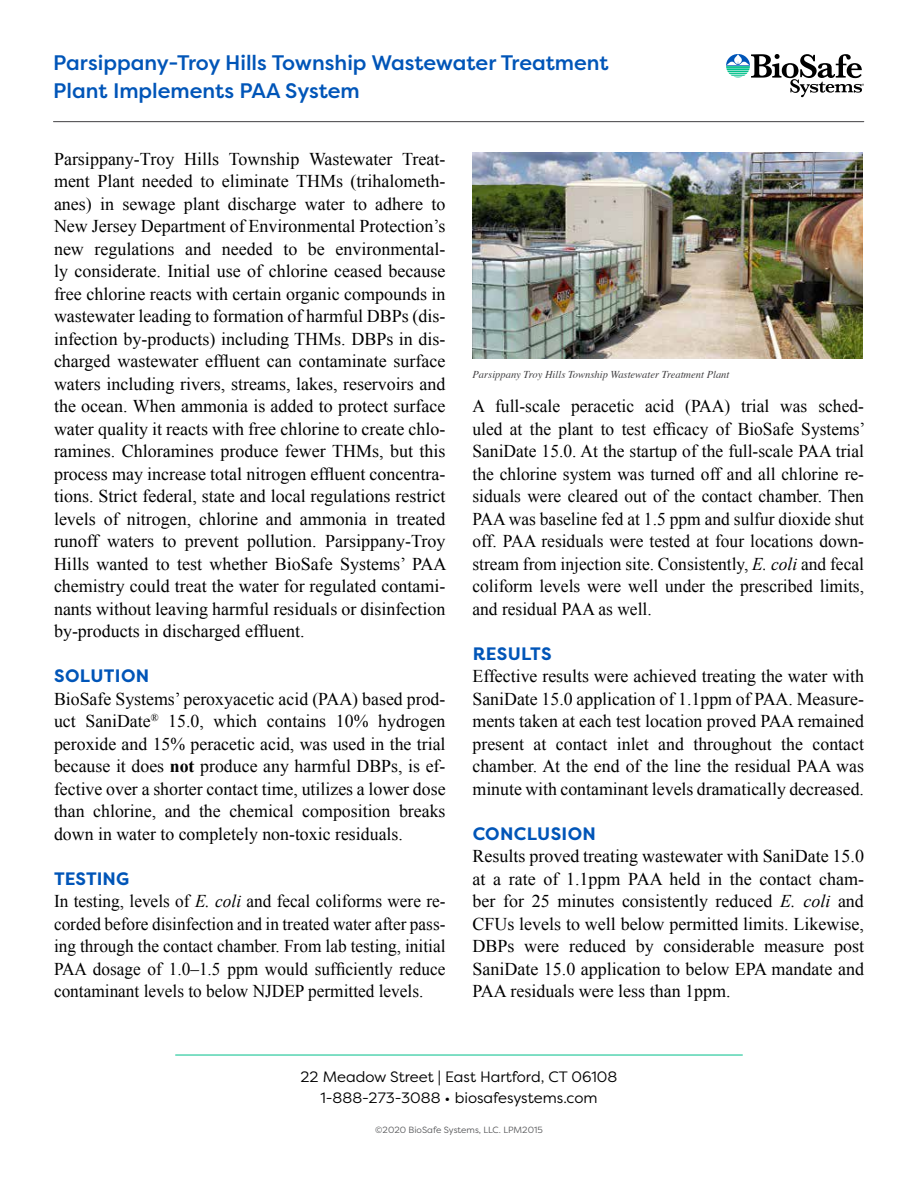
<style>
.page{position:relative;width:918px;height:1188px;background:#fff}
.page>*{position:absolute;margin:0;border:0;box-sizing:border-box;transform-origin:0 0}
.t1{font:500 21px/28.5px "Filson Pro";color:#0055b8}
.t2{font:18px/22.5px "Times New Roman";color:#000;text-align:justify}
.t3{font:18px/22.5px "Times New Roman";color:#000;text-align:justify;scale:.96 1}
.t4{font:700 18px "Filson Pro";letter-spacing:.02em;color:#0055b8}
.t5{font:700 18px "Filson Pro";color:#0055b8}
.t6{font:15px/21px "Filson Pro";color:#000;text-align:center}
.t7{font:italic 10.5px "Times";color:#414042}
.t8{font:9px "Filson Pro";color:#58595b}
.s1{font-weight:700}
.s2{font-style:italic}
</style>
<div class="page">
<hr style="left:53px;top:121px;width:811px;height:1px;background:#414042">
<svg style="left:726px;top:54px;width:138px;height:43px"></svg>
<img style="left:472px;top:152px;width:391px;height:207px">
<hr style="left:176px;top:1055px;width:566px;height:1px;background:#00c08b">
<p class="t1" style="left:53px;top:48px;width:557px">Parsippany-Troy Hills Township Wastewater Treatment<br>Plant Implements PAA System</p>
<p class="t2" style="left:54px;top:147px;width:394px">Parsippany-Troy Hills Township Wastewater Treat&shy;ment Plant needed to eliminate THMs (trihalometh&shy;anes) in sewage plant discharge water to adhere to New Jersey Department of Environmental Protection’s new regulations and needed to be environmental&shy;ly considerate. Initial use of chlorine ceased because free chlorine reacts with certain organic compounds in wastewater leading to formation of harmful DBPs (dis&shy;infection by-products) including THMs. DBPs in dis&shy;charged wastewater effluent can contaminate surface waters including rivers, streams, lakes, reservoirs and the ocean. When ammonia is added to protect surface water quality it reacts with free chlorine to create chlo&shy;ramines. Chloramines produce fewer THMs, but this process may increase total nitrogen effluent concentra&shy;tions. Strict federal, state and local regulations restrict levels of nitrogen, chlorine and ammonia in treated runoff waters to prevent pollution. Parsippany-Troy Hills wanted to test whether BioSafe Systems’ PAA chemistry could treat the water for regulated contami&shy;nants without leaving harmful residuals or disinfection by-products in discharged effluent.</p>
<p class="t4" style="left:54px;top:665px;width:97px">SOLUTION</p>
<p class="t2" style="left:54px;top:687px;width:393px">BioSafe Systems’ peroxyacetic acid (PAA) based prod&shy;uct SaniDate<sup>®</sup> 15.0, which contains 10% hydrogen peroxide and 15% peracetic acid, was used in the trial because it does <span class="s1">not</span> produce any harmful DBPs, is ef&shy;fective over a shorter contact time, utilizes a lower dose than chlorine, and the chemical composition breaks down in water to completely non-toxic residuals.</p>
<p class="t5" style="left:54px;top:867px;width:77px">TESTING</p>
<p class="t3" style="left:54px;top:890px;width:409px">In testing, levels of <span class="s2">E. coli</span> and fecal coliforms were re&shy;corded before disinfection and in treated water after pass&shy;ing through the contact chamber. From lab testing, initial PAA dosage of 1.0–1.5 ppm would sufficiently reduce contaminant levels to below NJDEP permitted levels.</p>
<p class="t7" style="left:472px;top:365px;width:258px">Parsippany Troy Hills Township Wastewater Treatment Plant</p>
<p class="t2" style="left:472px;top:395px;width:394px">A full-scale peracetic acid (PAA) trial was sched&shy;uled at the plant to test efficacy of BioSafe Systems’ SaniDate 15.0. At the startup of the full-scale PAA trial the chlorine system was turned off and all chlorine re&shy;siduals were cleared out of the contact chamber. Then PAA was baseline fed at 1.5 ppm and sulfur dioxide shut off. PAA residuals were tested at four locations down&shy;stream from injection site. Consistently, <span class="s2">E. coli</span> and fecal coliform levels were well under the prescribed limits, and residual PAA as well.</p>
<p class="t4" style="left:473px;top:642px;width:81px">RESULTS</p>
<p class="t2" style="left:472px;top:665px;width:393px">Effective results were achieved treating the water with SaniDate 15.0 application of 1.1ppm of PAA. Measure&shy;ments taken at each test location proved PAA remained present at contact inlet and throughout the contact chamber. At the end of the line the residual PAA was minute with contaminant levels dramatically decreased.</p>
<p class="t4" style="left:473px;top:822px;width:125px">CONCLUSION</p>
<p class="t2" style="left:472px;top:845px;width:393px">Results proved treating wastewater with SaniDate 15.0 at a rate of 1.1ppm PAA held in the contact cham&shy;ber for 25 minutes consistently reduced <span class="s2">E. coli</span> and CFUs levels to well below permitted limits. Likewise, DBPs were reduced by considerable measure post SaniDate 15.0 application to below EPA mandate and PAA residuals were less than 1ppm.</p>
<p class="t6" style="left:301px;top:1066px;width:318px">22 Meadow Street | East Hartford, CT 06108<br>1-888-273-3088 • biosafesystems.com</p>
<p class="t8" style="left:375px;top:1124px;width:169px">©2020 BioSafe Systems, LLC. LPM2015</p>
</div>
